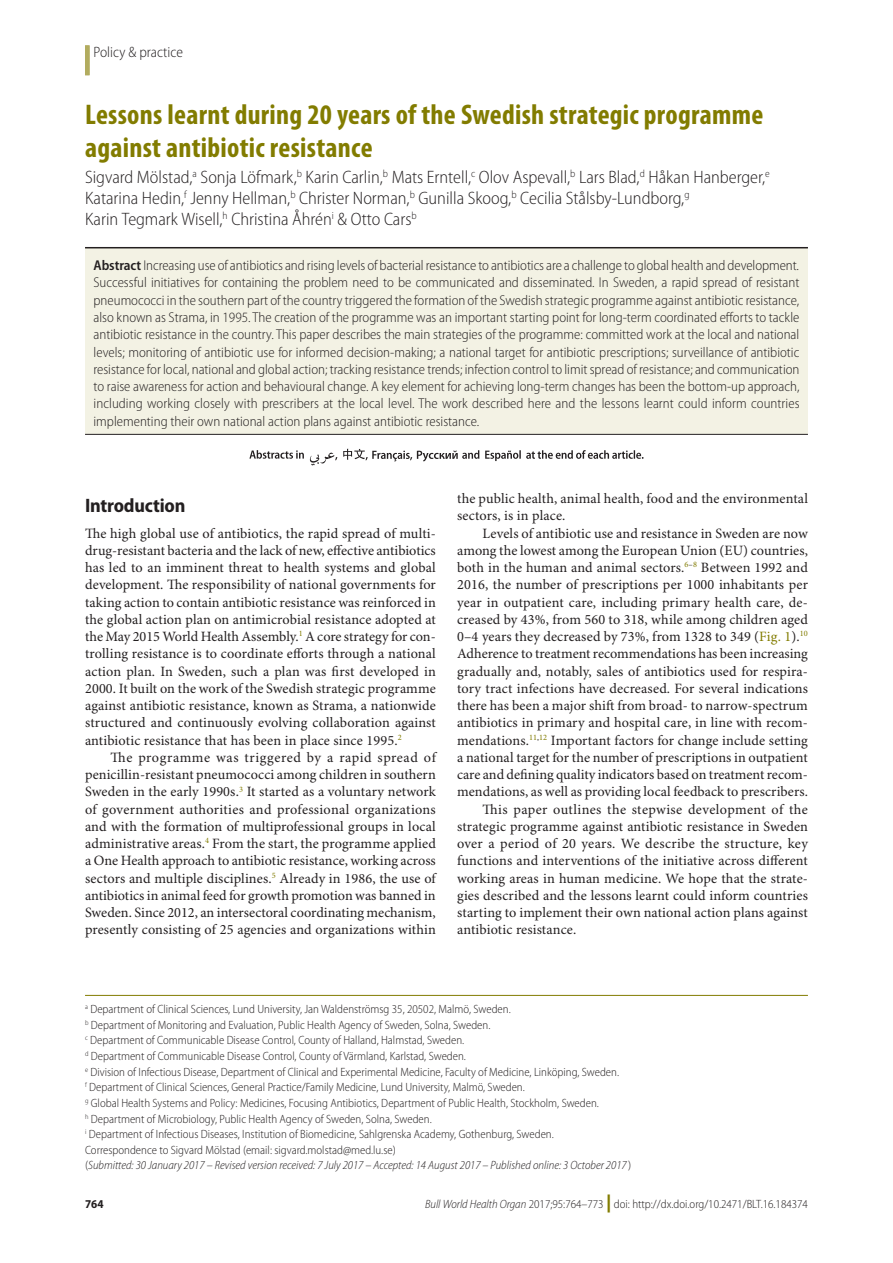
<style>
.page{position:relative;width:893px;height:1263px;background:#fff}
.page>*{position:absolute;margin:0;border:0;box-sizing:border-box;transform-origin:0 0}
.t1{font:700 condensed 28.5px/33.8px "Myriad Pro";letter-spacing:.01em;color:#827c00}
.t2{font:700 semi-condensed 19.5px "Myriad Pro";letter-spacing:-.01em;color:#231f20}
.t3{font:300 semi-condensed 18px/21px "Myriad Pro";color:#231f20}
.t4{font:300 semi-condensed 15px "Myriad Pro";color:#231f20}
.t5{font:14.25px/17.2px "Minion Pro";letter-spacing:.005em;color:#231f20;text-align:justify}
.t6{font:300 semi-condensed 14.25px/17.2px "Myriad Pro";color:#231f20;text-align:justify}
.t7{font:14.25px "Minion Pro";letter-spacing:.025em;color:#231f20}
.t8{font:300 semi-condensed 12px/15.6px "Myriad Pro";color:#231f20}
.t9{font:700 semi-condensed 12px "Myriad Pro";color:#231f20}
.s1{font-weight:600}
.s2{color:#827c00}
.s3{font-style:italic}
.s4{font-weight:900;font-stretch:normal;font-size:18px;color:#827c00}
</style>
<div class="page">
<div style="left:85px;top:45px;width:5px;height:30px;background:#b2ac5f"></div>
<div style="left:85px;top:247px;width:723px;height:187px;background:#f3f2e4"></div>
<hr style="left:85px;top:995px;width:723px;height:1px;background:#827c00">
<hr style="left:85px;top:247px;width:723px;height:1px;background:#231f20">
<hr style="left:85px;top:434px;width:723px;height:1px;background:#231f20">
<svg style="left:310px;top:449px;width:334px;height:17px"></svg>
<svg style="left:249px;top:450px;width:55px;height:9px"></svg>
<p class="t4" style="left:94px;top:44px;width:91px">Policy &amp; practice</p>
<h1 class="t1" style="left:85px;top:98px;width:680px">Lessons learnt during 20 years of the Swedish strategic programme against antibiotic resistance</h1>
<p class="t3" style="left:85px;top:167px;width:686px">Sigvard Mölstad,<sup>a</sup> Sonja Löfmark,<sup>b</sup> Karin Carlin,<sup>b</sup> Mats Erntell,<sup>c</sup> Olov Aspevall,<sup>b</sup> Lars Blad,<sup>d</sup> Håkan Hanberger,<sup>e<br></sup>Katarina Hedin,<sup>f</sup> Jenny Hellman,<sup>b</sup> Christer Norman,<sup>b</sup> Gunilla Skoog,<sup>b</sup> Cecilia Stålsby-Lundborg,<sup>g<br></sup>Karin Tegmark Wisell,<sup>h</sup> Christina Åhrén<sup>i</sup> &amp; Otto Cars<sup>b</sup></p>
<p class="t6" style="left:94px;top:257px;width:708px"><span class="s1">Abstract</span> Increasing use of antibiotics and rising levels of bacterial resistance to antibiotics are a challenge to global health and development.<br>Successful initiatives for containing the problem need to be communicated and disseminated. In Sweden, a rapid spread of resistant pneumococci in the southern part of the country triggered the formation of the Swedish strategic programme against antibiotic resistance, also known as Strama, in 1995. The creation of the programme was an important starting point for long-term coordinated efforts to tackle antibiotic resistance in the country. This paper describes the main strategies of the programme: committed work at the local and national levels; monitoring of antibiotic use for informed decision-making; a national target for antibiotic prescriptions; surveillance of antibiotic resistance for local, national and global action; tracking resistance trends; infection control to limit spread of resistance; and communication to raise awareness for action and behavioural change. A key element for achieving long-term changes has been the bottom-up approach, including working closely with prescribers at the local level. The work described here and the lessons learnt could inform countries implementing their own national action plans against antibiotic resistance.</p>
<h2 class="t2" style="left:85px;top:494px;width:102px">Introduction</h2>
<p class="t5" style="left:85px;top:525px;width:352px">The high global use of antibiotics, the rapid spread of multi&shy;drug-resistant bacteria and the lack of new, effective antibiotics has led to an imminent threat to health systems and global development. The responsibility of national governments for taking action to contain antibiotic resistance was reinforced in the global action plan on antimicrobial resistance adopted at the May 2015 World Health Assembly.<sup>1</sup> A core strategy for con&shy;trolling resistance is to coordinate efforts through a national action plan. In Sweden, such a plan was first developed in 2000. It built on the work of the Swedish strategic programme against antibiotic resistance, known as Strama, a nationwide structured and continuously evolving collaboration against antibiotic resistance that has been in place since 1995.<sup>2</sup></p>
<p class="t5" style="left:85px;top:749px;width:352px;text-indent:26px">The programme was triggered by a rapid spread of penicillin-resistant pneumococci among children in southern Sweden in the early 1990s.<sup>3</sup> It started as a voluntary network of government authorities and professional organizations and with the formation of multiprofessional groups in local administrative areas.<sup>4</sup> From the start, the programme applied a One Health approach to antibiotic resistance, working across sectors and multiple disciplines.<sup>5</sup> Already in 1986, the use of antibiotics in animal feed for growth promotion was banned in Sweden. Since 2012, an intersectoral coordinating mechanism, presently consisting of 25 agencies and organizations within</p>
<p class="t5" style="left:457px;top:490px;width:352px">the public health, animal health, food and the environmental sectors, is in place.</p>
<p class="t5" style="left:483px;top:525px;width:327px">Levels of antibiotic use and resistance in Sweden are now</p>
<p class="t5" style="left:457px;top:542px;width:352px">among the lowest among the European Union (EU) countries,</p>
<p class="t5" style="left:457px;top:560px;width:352px">both in the human and animal sectors.<sup>6</sup><sup>–</sup><sup>8</sup> Between 1992 and</p>
<p class="t5" style="left:457px;top:577px;width:352px">2016, the number of prescriptions per 1000 inhabitants per</p>
<p class="t5" style="left:457px;top:594px;width:352px">year in outpatient care, including primary health care, de-</p>
<p class="t5" style="left:457px;top:611px;width:352px">creased by 43%, from 560 to 318, while among children aged</p>
<p class="t5" style="left:457px;top:628px;width:352px">0–4 years they decreased by 73%, from 1328 to 349 (<span class="s2">Fig. 1</span>).<sup>10</sup></p>
<p class="t5" style="left:457px;top:646px;width:352px">Adherence to treatment recommendations has been increasing</p>
<p class="t5" style="left:457px;top:663px;width:352px">gradually and, notably, sales of antibiotics used for respira-</p>
<p class="t5" style="left:457px;top:680px;width:352px">tory tract infections have decreased. For several indications</p>
<p class="t5" style="left:457px;top:697px;width:352px">there has been a major shift from broad- to narrow-spectrum</p>
<p class="t5" style="left:457px;top:715px;width:352px">antibiotics in primary and hospital care, in line with recom-</p>
<p class="t5" style="left:457px;top:732px;width:352px">mendations.<sup>11</sup><sup>,</sup><sup>12</sup> Important factors for change include setting</p>
<p class="t5" style="left:457px;top:749px;width:352px">a national target for the number of prescriptions in outpatient</p>
<p class="t5" style="left:457px;top:766px;width:352px">care and defining quality indicators based on treatment recom-</p>
<p class="t5" style="left:457px;top:784px;width:352px">mendations, as well as providing local feedback to prescribers.</p>
<p class="t7" style="left:483px;top:801px;width:327px">This paper outlines the stepwise development of the</p>
<p class="t5" style="left:457px;top:818px;width:352px">strategic programme against antibiotic resistance in Sweden</p>
<p class="t5" style="left:457px;top:835px;width:352px">over a period of 20 years. We describe the structure, key</p>
<p class="t5" style="left:457px;top:853px;width:352px">functions and interventions of the initiative across different</p>
<p class="t5" style="left:457px;top:870px;width:352px">working areas in human medicine. We hope that the strate-</p>
<p class="t5" style="left:457px;top:887px;width:352px">gies described and the lessons learnt could inform countries</p>
<p class="t5" style="left:457px;top:905px;width:352px">starting to implement their own national action plans against</p>
<p class="t5" style="left:457px;top:922px;width:121px">antibiotic resistance.</p>
<p class="t8" style="left:85px;top:1001px;width:548px"><sup>a</sup> Department of Clinical Sciences, Lund University, Jan Waldenströmsg 35, 20502, Malmö, Sweden.<br><sup>b</sup> Department of Monitoring and Evaluation, Public Health Agency of Sweden, Solna, Sweden.<br><sup>c</sup> Department of Communicable Disease Control, County of Halland, Halmstad, Sweden.<br><sup>d</sup> Department of Communicable Disease Control, County of Värmland, Karlstad, Sweden.<br><sup>e</sup> Division of Infectious Disease, Department of Clinical and Experimental Medicine, Faculty of Medicine, Linköping, Sweden.<br><sup>f</sup> Department of Clinical Sciences, General Practice/Family Medicine, Lund University, Malmö, Sweden.<br><sup>g</sup> Global Health Systems and Policy: Medicines, Focusing Antibiotics, Department of Public Health, Stockholm, Sweden.<br><sup>h</sup> Department of Microbiology, Public Health Agency of Sweden, Solna, Sweden.<br><sup>i</sup> Department of Infectious Diseases, Institution of Biomedicine, Sahlgrenska Academy, Gothenburg, Sweden.<br>Correspondence to Sigvard Mölstad (email: sigvard.molstad@med.lu.se)<br>(<span class="s3">Submitted: 30 January 2017 – Revised version received: 7 July 2017 – Accepted: 14 August 2017 – Published online: 3 October 2017</span> )</p>
<p class="t9" style="left:85px;top:1197px;width:20px">764</p>
<p class="t8" style="left:425px;top:1197px;width:384px"><span class="s3">Bull World Health Organ</span> 2017;95:764–773 <span class="s4">|</span> doi: http://dx.doi.org/10.2471/BLT.16.184374</p>
</div>
